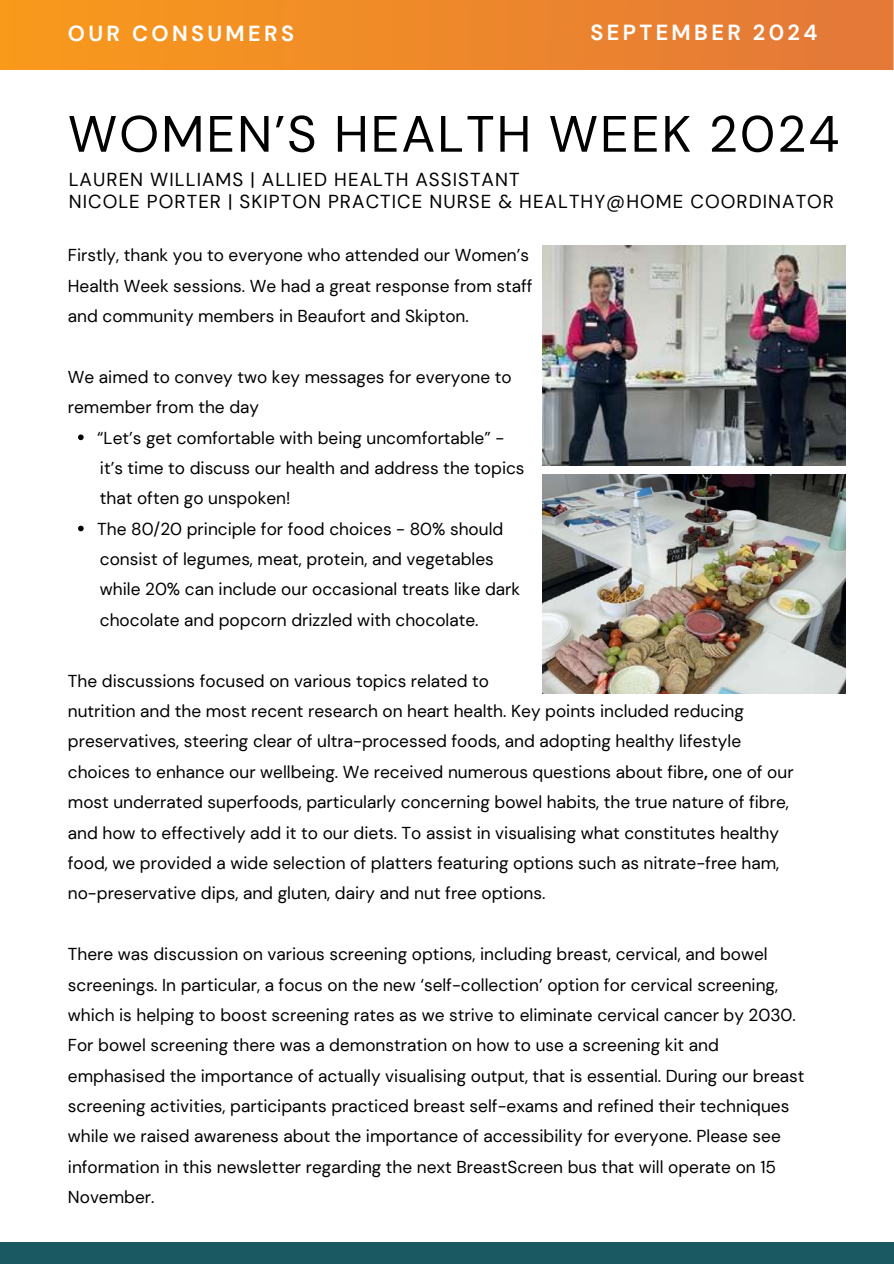
<style>
.page{position:relative;width:894px;height:1264px;background:#fff}
.page>*{position:absolute;margin:0;border:0;box-sizing:border-box;transform-origin:0 0}
.t1{font:51px "DM Sans";letter-spacing:.04em;color:#000}
.t2{font:700 21.75px "DM Sans";letter-spacing:.155em;color:#fff}
.t3{font:18.75px/21.3px "DM Sans";letter-spacing:.055em;color:#000}
.t4{font:17.25px/30.3px "DM Sans";color:#000}
.s1{font-weight:700}
</style>
<div class="page">
<div style="left:0;top:1242px;width:893px;height:21px;background:#1b5962"></div>
<svg style="left:0;top:0;width:893px;height:70px;fill:#ee882a"></svg>
<svg style="left:78px;top:434px;width:6px;height:6px"></svg>
<svg style="left:78px;top:525px;width:6px;height:6px"></svg>
<img style="left:542px;top:246px;width:303px;height:219px">
<img style="left:542px;top:474px;width:303px;height:219px">
<p class="t2" style="left:68px;top:19px;width:227px">OUR CONSUMERS</p>
<p class="t2" style="left:590px;top:18px;width:228px">SEPTEMBER 2024</p>
<h1 class="t1" style="left:68px;top:101px;width:772px">WOMEN’S HEALTH WEEK 2024</h1>
<p class="t3" style="left:69px;top:169px;width:766px">LAUREN WILLIAMS | ALLIED HEALTH ASSISTANT<br>NICOLE PORTER | SKIPTON PRACTICE NURSE &amp; HEALTHY@HOME COORDINATOR</p>
<p class="t4" style="left:68px;top:240px;width:466px">Firstly, thank you to everyone who attended our Women’s<br>Health Week sessions. We had a great response from staff and community members in Beaufort and Skipton.</p>
<p class="t4" style="left:68px;top:362px;width:445px">We aimed to convey two key messages for everyone to remember from the day</p>
<p class="t4" style="left:97px;top:422px;width:428px">“Let’s get comfortable with being uncomfortable” - it’s time to discuss our health and address the topics that often go unspoken!<br>The 80/20 principle for food choices - 80% should consist of legumes, meat, protein, and vegetables while 20% can include our occasional treats like dark chocolate and popcorn drizzled with chocolate.</p>
<p class="t4" style="left:68px;top:665px;width:727px">The discussions focused on various topics related to<br>nutrition and the most recent research on heart health. Key points included reducing preservatives, steering clear of ultra-processed foods, and adopting healthy lifestyle choices to enhance our wellbeing. We received numerous questions about fibre<span class="s1">,</span> one of our most underrated superfoods, particularly concerning bowel habits, the true nature of fibre, and how to effectively add it to our diets. To assist in visualising what constitutes healthy food, we provided a wide selection of platters featuring options such as nitrate-free ham, no-preservative dips, and gluten, dairy and nut free options.</p>
<p class="t4" style="left:68px;top:939px;width:738px">There was discussion on various screening options, including breast, cervical, and bowel screenings. In particular, a focus on the new ‘self-collection’ option for cervical screening, which is helping to boost screening rates as we strive to eliminate cervical cancer by 2030.<br>For bowel screening there was a demonstration on how to use a screening kit and emphasised the importance of actually visualising output, that is essential. During our breast screening activities, participants practiced breast self-exams and refined their techniques while we raised awareness about the importance of accessibility for everyone. Please see information in this newsletter regarding the next BreastScreen bus that will operate on 15<br>November.</p>
</div>
